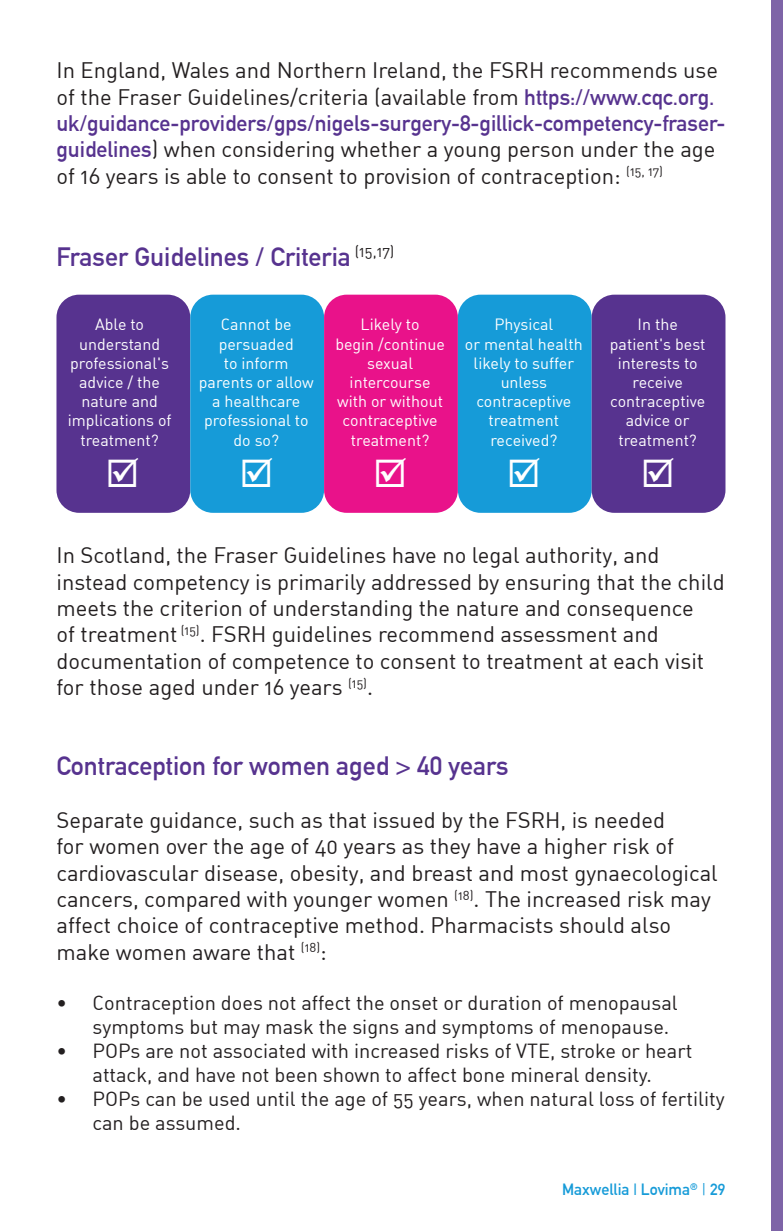
<style>
.page{position:relative;width:783px;height:1231px;background:#fff}
.page>*{position:absolute;margin:0;border:0;box-sizing:border-box;transform-origin:0 0}
.t1{font:700 26px "DIN Alternate";color:#57338f}
.t2{font:22px/26.4px "DIN Regular Alternate";color:#231f20}
.t3{font:700 22px "DIN Alternate";color:#57338f}
.t4{font:20px/24px "DIN Regular Alternate";color:#231f20}
.t5{font:16px/19.2px "DIN Regular Alternate";color:#fff;text-align:center}
.t6{font:700 16px "DIN Alternate";color:#169bd8}
.s1{font-family:"DIN Alternate";font-weight:700;color:#57338f}
.s2{font-family:"Avenir";font-weight:400}
</style>
<div class="page">
<div style="left:56px;top:295px;width:134px;height:218px;background:#57338f;border-radius:23px"></div>
<div style="left:190px;top:295px;width:134px;height:218px;background:#169bd8;border-radius:23px"></div>
<div style="left:324px;top:295px;width:134px;height:218px;background:#e9128a;border-radius:23px"></div>
<div style="left:458px;top:295px;width:134px;height:218px;background:#169bd8;border-radius:23px"></div>
<div style="left:592px;top:295px;width:133px;height:218px;background:#57338f;border-radius:23px"></div>
<div style="left:771px;top:0;width:12px;height:1231px;background:#7e64a7"></div>
<p class="t2" style="left:56px;top:57px;width:663px">In England, Wales and Northern Ireland, the FSRH recommends use of the Fraser Guidelines/criteria (available from <span class="s1">https://www.cqc.org.</span></p>
<p class="t3" style="left:56px;top:106px;width:670px">uk/guidance-providers/gps/nigels-surgery-8-gillick-competency-fraser-</p>
<p class="t2" style="left:56px;top:136px;width:661px"><span class="s1">guidelines</span>) when considering whether a young person under the age of 16 years is able to consent to provision of contraception: <sup>(15,</sup> <sup>17)</sup></p>
<p class="t1" style="left:56px;top:237px;width:339px">Fraser Guidelines / Criteria <sup>(15,17)</sup></p>
<p class="t5" style="left:68px;top:315px;width:105px">Able to understand professional's advice / the nature and implications of treatment?</p>
<p class="t5" style="left:199px;top:315px;width:116px">Cannot be persuaded<br>to inform parents or allow a healthcare professional to do so?</p>
<p class="t5" style="left:335px;top:315px;width:111px">Likely to<br>begin /continue sexual intercourse with or without contraceptive treatment?</p>
<p class="t5" style="left:465px;top:315px;width:120px">Physical<br>or mental health likely to suffer unless contraceptive treatment received?</p>
<p class="t5" style="left:610px;top:315px;width:97px">In the patient's best interests to receive contraceptive advice or treatment?</p>
<p class="t2" style="left:56px;top:542px;width:670px">In Scotland, the Fraser Guidelines have no legal authority, and instead competency is primarily addressed by ensuring that the child meets the criterion of understanding the nature and consequence<br>of treatment <sup>(15)</sup>. FSRH guidelines recommend assessment and documentation of competence to consent to treatment at each visit for those aged under 16 years <sup>(15)</sup>.</p>
<p class="t1" style="left:56px;top:746px;width:454px">Contraception for women aged &gt; 40 years</p>
<p class="t2" style="left:56px;top:806px;width:663px">Separate guidance, such as that issued by the FSRH, is needed<br>for women over the age of 40 years as they have a higher risk of cardiovascular disease, obesity, and breast and most gynaecological cancers, compared with younger women <sup>(18)</sup>. The increased risk may affect choice of contraceptive method. Pharmacists should also make women aware that <sup>(18)</sup>:</p>
<p class="t4" style="left:92px;top:991px;width:587px;text-indent:-36px">• Contraception does not affect the onset or duration of menopausal symptoms but may mask the signs and symptoms of menopause.</p>
<p class="t4" style="left:56px;top:1039px;width:637px;text-align:center">• POPs are not associated with increased risks of VTE, stroke or heart attack, and have not been shown to affect bone mineral density.</p>
<p class="t4" style="left:92px;top:1087px;width:634px;text-indent:-36px">• POPs can be used until the age of 55 years, when natural loss of fertility can be assumed.</p>
<p class="t6" style="left:562px;top:1177px;width:165px">Maxwellia | Lovima<sup>®</sup> <span class="s2">|</span> 29</p>
</div>
